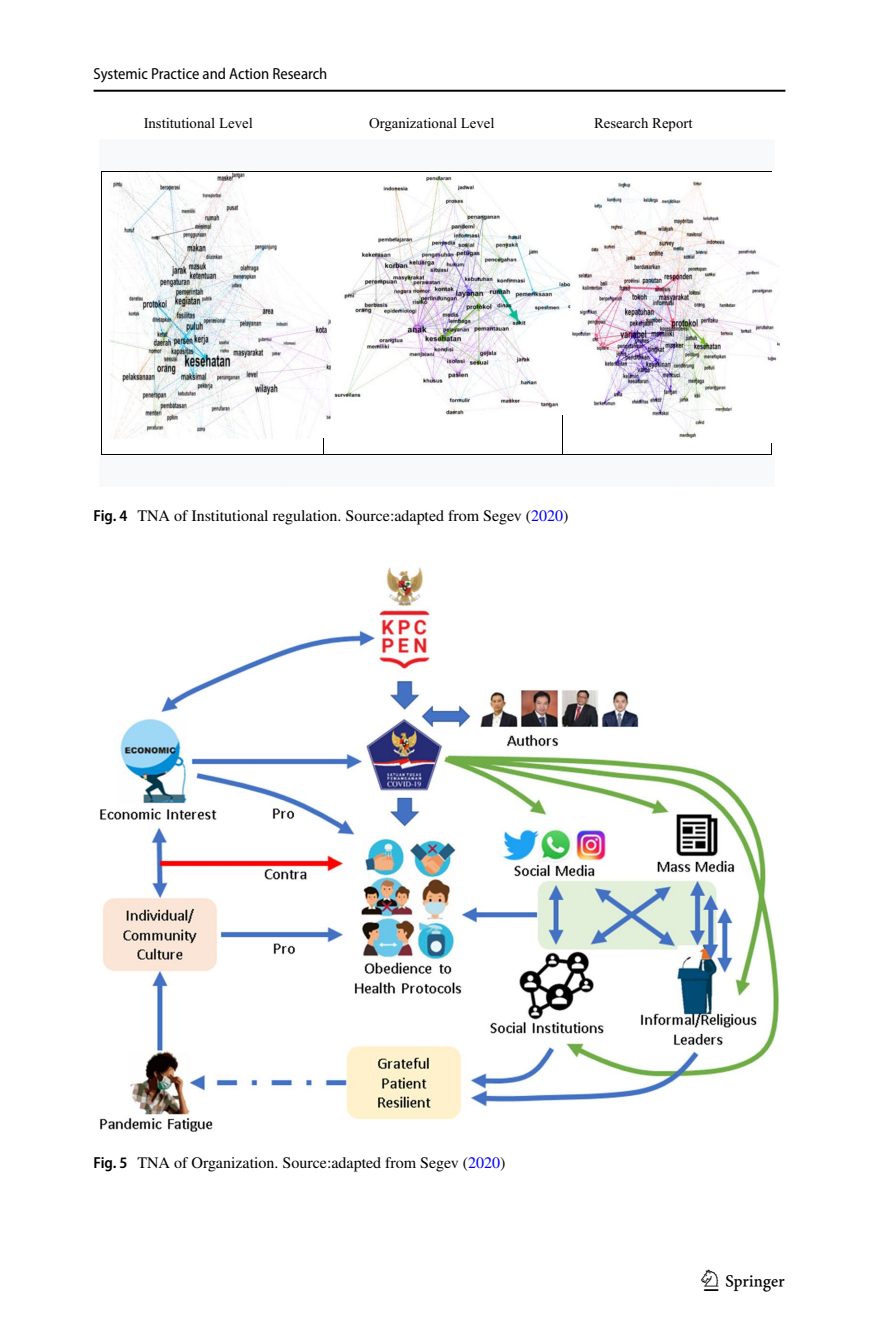
<style>
.page{position:relative;width:879px;height:1333px;background:#fff}
.page>*{position:absolute;margin:0;border:0;box-sizing:border-box;transform-origin:0 0}
.t1{font:30px "Springnew Regular 5";color:#000}
.t2{font:16px "STIX";color:#000}
.t3{font:semi-condensed 16px "Myriad Pro";color:#000}
.t4{font:14.8px "Times New Roman";color:#000}
.s1{font-family:"Myriad Pro";font-weight:600;font-stretch:semi-condensed}
.s2{color:#00f}
</style>
<div class="page">
<hr style="left:94px;top:90px;width:691px;height:2px;background:#000">
<img style="left:101px;top:171px;width:679px;height:284px">
<hr style="left:102px;top:171px;width:221px;height:1px;background:#000">
<hr style="left:323px;top:171px;width:239px;height:1px;background:#000">
<hr style="left:563px;top:171px;width:208px;height:1px;background:#000">
<hr style="left:102px;top:172px;width:1px;height:282px;background:#000">
<hr style="left:102px;top:454px;width:221px;height:1px;background:#000">
<svg style="left:323px;top:438px;width:1px;height:16px"></svg>
<hr style="left:323px;top:454px;width:239px;height:1px;background:#000">
<hr style="left:562px;top:416px;width:1px;height:38px;background:#000">
<hr style="left:563px;top:454px;width:208px;height:1px;background:#000">
<svg style="left:771px;top:443px;width:1px;height:12px"></svg>
<img style="left:100px;top:566px;width:679px;height:566px">
<p class="t3" style="left:94px;top:65px;width:235px">Systemic Practice and Action Research</p>
<p class="t4" style="left:144px;top:113px;width:111px">Institutional Level</p>
<p class="t4" style="left:369px;top:113px;width:127px">Organizational Level</p>
<p class="t4" style="left:594px;top:113px;width:100px">Research Report</p>
<p class="t2" style="left:94px;top:504px;width:476px"><span class="s1">Fig. 4</span> TNA of Institutional regulation. Source:adapted from Segev (<span class="s2">2020</span>)</p>
<p class="t2" style="left:94px;top:1151px;width:413px"><span class="s1">Fig. 5</span> TNA of Organization. Source:adapted from Segev (<span class="s2">2020</span>)</p>
<h1 class="t1" style="left:704px;top:1269px;width:83px">1 3</h1>
</div>
